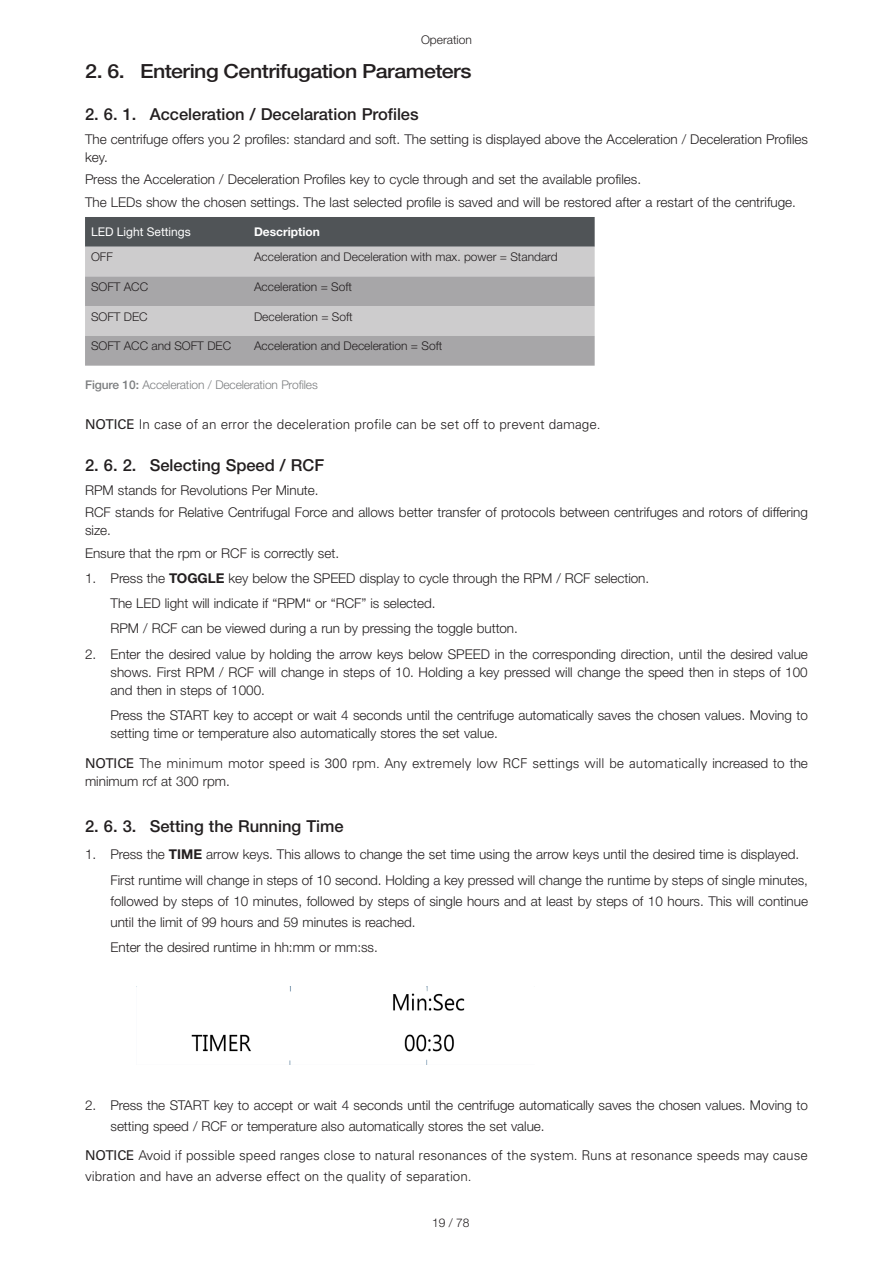
<style>
.page{position:relative;width:893px;height:1263px;background:#fff}
.page>*{position:absolute;margin:0;border:0;box-sizing:border-box;transform-origin:0 0}
.t1{font:500 19.5px "Helvetica Neue LT Std";letter-spacing:-.025em;color:#231f20;scale:1.1 1}
.t2{font:500 16.5px "Helvetica Neue LTW1 G";color:#231f20}
.t3{font:500 16.5px "Helvetica Neue LT Std";color:#231f20}
.t4{font:300 13.5px/25.2px "Helvetica Neue LTW1 G";letter-spacing:-.005em;color:#231f20}
.t5{font:300 13.5px/22.2px "Helvetica Neue LT Std";color:#231f20}
.t6{font:300 13.5px/21px "Univers LT Std";letter-spacing:-.005em;color:#231f20}
.t7{font:300 12px "Helvetica Neue LTW1 G";color:#231f20}
.t8{font:300 12px "Helvetica Neue LTW1 G";letter-spacing:-.01em;color:#7c7e80}
.t9{font:12px "Helvetica Neue LT Std";color:#fff}
.t10{font:300 12px "Helvetica Neue LT Std";color:#231f20}
.t11{font:700 12px "Helvetica Neue LTW1 G";color:#fff}
.s1{font-weight:500}
.s2{font-weight:400}
.s3{font-family:"Helvetica Neue LTW1 G";font-weight:700}
.s4{font-family:"Helvetica Neue LTW1 G"}
.s5{font-family:"Helvetica Neue LT Std"}
.s6{font-weight:700}
</style>
<div class="page">
<div style="left:85px;top:217px;width:510px;height:30px;background:#505457"></div>
<div style="left:85px;top:247px;width:510px;height:29px;background:#cdcccd"></div>
<svg style="left:85px;top:276px;width:510px;height:90px;background:#b4b3b4"></svg>
<img style="left:191px;top:987px;width:274px;height:77px">
<p class="t10" style="left:421px;top:33px;width:52px">Operation</p>
<h1 class="t1" style="left:85px;top:59px;width:353px">2. 6. Entering Centrifugation Parameters</h1>
<p class="t2" style="left:85px;top:104px;width:335px">2. 6. 1. Acceleration / Decelaration Profiles</p>
<p class="t4" style="left:85px;top:130px;width:724px;line-height:18px">The centrifuge offers you 2 profiles: standard and soft. The setting is displayed above the Acceleration / Deceleration Profiles key.</p>
<p class="t4" style="left:85px;top:169px;width:712px;line-height:22.2px">Press the Acceleration / Deceleration Profiles key to cycle through and set the available profiles.<br>The LEDs show the chosen settings. The last selected profile is saved and will be restored after a restart of the centrifuge.</p>
<p class="t9" style="left:91px;top:224px;width:101px">LED Light Settings</p>
<p class="t11" style="left:254px;top:224px;width:67px">Description</p>
<p class="t7" style="left:91px;top:249px;width:23px">OFF</p>
<p class="t7" style="left:254px;top:249px;width:305px">Acceleration and Deceleration with max. power = Standard</p>
<p class="t7" style="left:91px;top:279px;width:59px">SOFT ACC</p>
<p class="t7" style="left:254px;top:279px;width:100px">Acceleration = Soft</p>
<p class="t7" style="left:91px;top:309px;width:58px">SOFT DEC</p>
<p class="t7" style="left:254px;top:309px;width:100px">Deceleration = Soft</p>
<p class="t7" style="left:91px;top:339px;width:142px">SOFT ACC and SOFT DEC</p>
<p class="t7" style="left:254px;top:339px;width:190px">Acceleration and Deceleration = Soft</p>
<p class="t8" style="left:85px;top:378px;width:234px"><span class="s1">Figure 10:</span> Acceleration / Deceleration Profiles</p>
<p class="t6" style="left:85px;top:413px;width:517px"><span class="s2">NOTICE</span> In case of an error the deceleration profile can be set off to prevent damage.</p>
<p class="t2" style="left:85px;top:455px;width:241px">2. 6. 2. Selecting Speed / RCF</p>
<p class="t5" style="left:85px;top:479px;width:724px">RPM stands for Revolutions Per Minute.<br>RCF stands for Relative Centrifugal Force and allows better transfer of protocols between centrifuges and rotors of differing</p>
<p class="t5" style="left:85px;top:519px;width:256px">size.<br>Ensure that the rpm or RCF is correctly set.</p>
<p class="t5" style="left:85px;top:567px;width:566px">1. Press the <span class="s3">TOGGLE</span> key below the <span class="s4">SPEED</span> display to cycle through the RPM / RCF selection.</p>
<p class="t4" style="left:111px;top:591px;width:409px">The LED light will indicate if “RPM“ or “RCF” is selected.<br>RPM / RCF can be viewed during a run by pressing the toggle button.</p>
<p class="t4" style="left:85px;top:641px;width:724px">2. Enter the desired value by holding the arrow keys below SPEED in the corresponding direction, <span class="s5">until the desired value</span></p>
<p class="t5" style="left:111px;top:663px;width:699px;line-height:18px">shows. First RPM / RCF will change in steps of 10. Holding a key pressed will change the speed then in steps of 100 and then in steps of 1000.</p>
<p class="t4" style="left:111px;top:702px;width:699px">Press the START key to accept or wait 4 seconds until the centrifuge automatically saves the <span class="s5">chosen values. Moving to</span></p>
<p class="t5" style="left:111px;top:722px;width:389px">setting time or temperature also automatically stores the set value.</p>
<p class="t6" style="left:85px;top:752px;width:724px"><span class="s2">NOTICE</span> The minimum motor speed is 300 rpm. Any extremely low RCF settings will be automatically <span class="s5">increased to the</span></p>
<p class="t5" style="left:85px;top:769px;width:146px">minimum rcf at 300 rpm.</p>
<p class="t3" style="left:85px;top:816px;width:260px">2. 6. 3. Setting the Running Time</p>
<p class="t4" style="left:111px;top:842px;width:699px;text-indent:-26px">1. Press the <span class="s6">TIME</span> arrow keys. This allows to change the set time using the arrow keys until the <span class="s5">desired time is displayed.<br></span>First runtime will change in steps of 10 second. Holding a key pressed will change the runtime <span class="s5">by steps of single minutes,</span></p>
<p class="t5" style="left:111px;top:890px;width:699px;line-height:21px">followed by steps of 10 minutes, followed by steps of single hours and at least by steps of 10 hours. This will continue until the limit of 99 hours and 59 minutes is reached.</p>
<p class="t5" style="left:111px;top:935px;width:269px">Enter the desired runtime in hh:mm or mm:ss.</p>
<p class="t4" style="left:85px;top:1092px;width:724px">2. Press the START key to accept or wait 4 seconds until the centrifuge automatically saves the <span class="s5">chosen values. Moving to</span></p>
<p class="t5" style="left:111px;top:1115px;width:436px">setting speed / RCF or temperature also automatically stores the set value.</p>
<p class="t6" style="left:85px;top:1145px;width:724px"><span class="s2">NOTICE</span> Avoid if possible speed ranges close to natural resonances of the system. Runs at resonance speeds may cause vibration and have an adverse effect on the quality of separation.</p>
<p class="t10" style="left:432px;top:1215px;width:39px">19 / 78</p>
</div>
